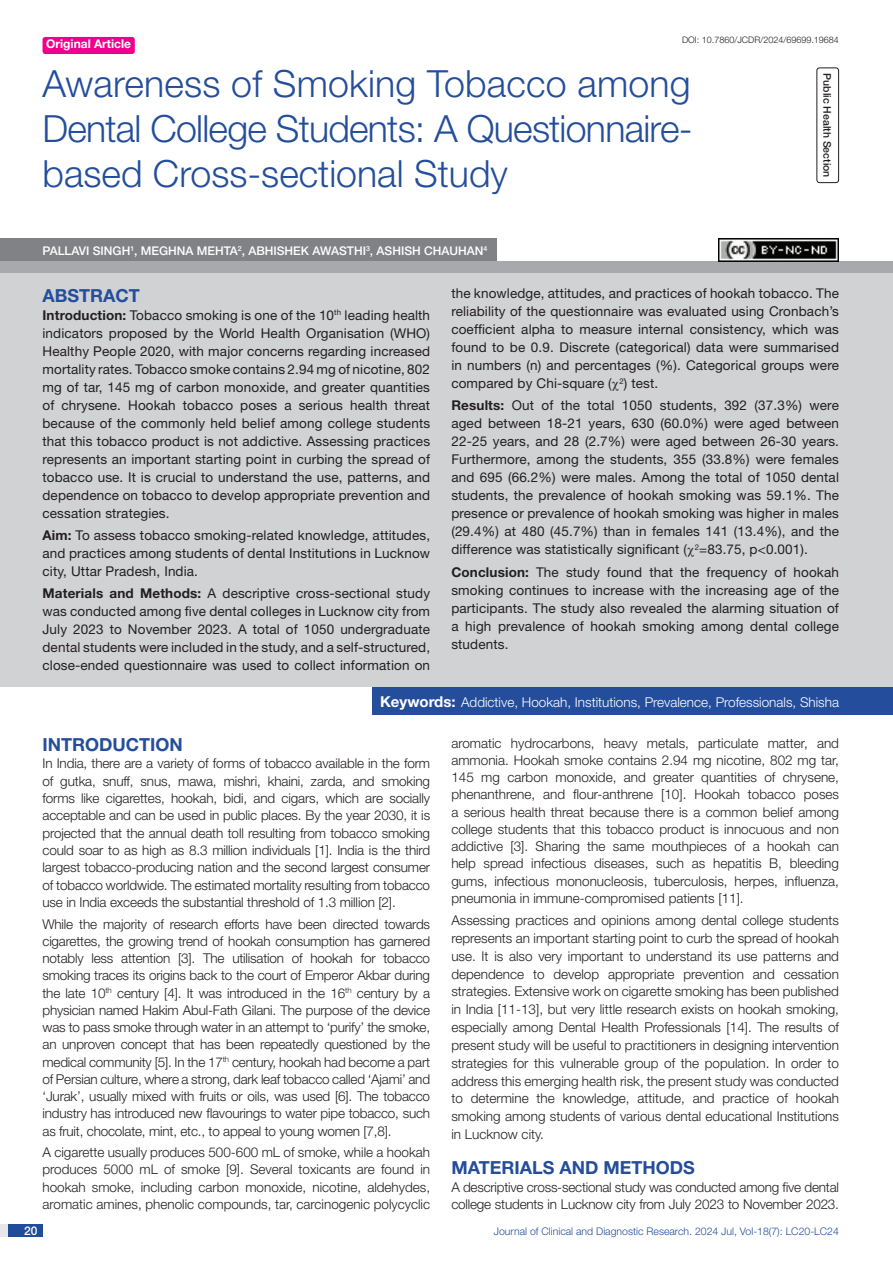
<style>
.page{position:relative;width:893px;height:1263px;background:#fff}
.page>*{position:absolute;margin:0;border:0;box-sizing:border-box;transform-origin:0 0}
.t1{font:300 37.5px/45px "Helvetica Neue";letter-spacing:-.02em;color:#244e9b;text-align:justify}
.Heading{font:700 18px "Helvetica Neue";color:#244e9b}
.Abstract_head{font:700 18px "Helvetica Neue";color:#244e9b}
.Body_text{font:300 13.5px/17.2px "Helvetica Neue";letter-spacing:-.01em;color:#231f20;text-align:justify}
.Abstract_Text{font:13.5px/18px "Helvetica Neue";letter-spacing:.01em;color:#231f20;text-align:justify}
.Key_words{font:300 13.5px "Helvetica Neue";color:#fff}
.Author{font:500 12px "Helvetica Neue";color:#fff}
.t2{font:700 12px "Helvetica Neue";color:#fff}
.t3{font:300 10.5px "Helvetica Neue";color:#244e9b}
.section{font:500 10.5px "Helvetica Neue";color:#231f20}
.DOI{font:300 9px "Helvetica Neue";color:#231f20}
.s1{font-weight:700}
.s2{font-weight:700;font-size:15px}
</style>
<div class="page">
<div style="left:0;top:1224px;width:43px;height:13px;background:#e6e7e9"></div>
<div style="left:8px;top:1224px;width:35px;height:13px;background:#214c99"></div>
<div style="left:43px;top:37px;width:92px;height:17px;background:#ed028c;border-radius:3px"></div>
<div style="left:816px;top:67px;width:23px;height:116px;border:1px solid #231f20;border-radius:3px"></div>
<div style="left:0;top:261px;width:893px;height:12px;background:#a8a9ad"></div>
<div style="left:0;top:238px;width:497px;height:23px;background:#808285"></div>
<div style="left:0;top:273px;width:893px;height:414px;background:#d1d2d4"></div>
<div style="left:372px;top:687px;width:521px;height:28px;background:#244e9b"></div>
<img style="left:719px;top:239px;width:120px;height:22px">
<p class="t2" style="left:46px;top:37px;width:87px">Original Article</p>
<p class="DOI" style="left:682px;top:35px;width:158px">DOI: 10.7860/JCDR/2024/69699.19684</p>
<p class="t1" style="left:43px;top:60px;width:652px">Awareness of Smoking Tobacco among Dental College Students: A Questionnaire&shy;based Cross-sectional Study</p>
<p class="Author" style="left:43px;top:243px;width:343px">PALLAVI SINGH <sup>1</sup>, MEGHNA MEHTA<sup>2</sup>, ABHISH EK AWASTHI<sup>3</sup>, ASH</p>
<p class="Author" style="left:401px;top:243px;width:88px">ISH CHAUHAN<sup>4</sup></p>
<p class="section" style="left:834px;top:73px;width:106px;rotate:90deg">PUBLIC HEALTH SECTION</p>
<p class="Abstract_head" style="left:43px;top:284px;width:99px">ABSTRACT</p>
<p class="Abstract_Text" style="left:43px;top:306px;width:389px"><span class="s1">Introduction:</span> Tobacco smoking is one of the 10<sup>th</sup> leading health indicators proposed by the World Health Organisation (WHO)<br>Healthy People 2020, with major concerns regarding increased mortality rates. Tobacco smoke contains 2.94 mg of nicotine, 802 mg of tar, 145 mg of carbon monoxide, and greater quantities of chrysene. Hookah tobacco poses a serious health threat because of the commonly held belief among college students that this tobacco product is not addictive. Assessing practices represents an important starting point in curbing the spread of tobacco use. It is crucial to understand the use, patterns, and dependence on tobacco to develop appropriate prevention and cessation strategies.</p>
<p class="Abstract_Text" style="left:43px;top:526px;width:389px"><span class="s1">Aim:</span> To assess tobacco smoking-related knowledge, attitudes, and practices among students of dental Institutions in Lucknow city, Uttar Pradesh, India.</p>
<p class="Abstract_Text" style="left:43px;top:584px;width:389px"><span class="s1">Materials and Methods:</span> A descriptive cross-sectional study was conducted among five dental colleges in Lucknow city from July 2023 to November 2023. A total of 1050 undergraduate dental students were included in the study, and a self-structured, close-ended questionnaire was used to collect information on</p>
<p class="Abstract_Text" style="left:451px;top:284px;width:389px">the knowledge, attitudes, and practices of hookah tobacco. The reliability of the questionnaire was evaluated using Cronbach’s coefficient alpha to measure internal consistency, which was found to be 0.9. Discrete (categorical) data were summarised in numbers (n) and percentages (%). Categorical groups were compared by Chi-square ( <sup>2</sup>) test.</p>
<p class="Abstract_Text" style="left:451px;top:396px;width:389px"><span class="s1">Results:</span> Out of the total 1050 students, 392 (37.3%) were aged between 18-21 years, 630 (60.0%) were aged between 22-25 years, and 28 (2.7%) were aged between 26-30 years.<br>Furthermore, among the students, 355 (33.8%) were females and 695 (66.2%) were males. Among the total of 1050 dental students, the prevalence of hookah smoking was 59.1%. The presence or prevalence of hookah smoking was higher in males (29.4%) at 480 (45.7%) than in females 141 (13.4%), and the difference was statistically significant ( <sup>2</sup>=83.75, p&lt;0.001).</p>
<p class="Abstract_Text" style="left:451px;top:563px;width:389px"><span class="s1">Conclusion:</span> The study found that the frequency of hookah smoking continues to increase with the increasing age of the participants. The study also revealed the alarming situation of a high prevalence of hookah smoking among dental college students.</p>
<p class="Key_words" style="left:380px;top:694px;width:460px"><span class="s2">Keywords:</span> Addictive, Hookah, Institutions, Prevalence, Professionals, Shisha</p>
<p class="Heading" style="left:43px;top:733px;width:142px">INTRODUCTION</p>
<p class="Body_text" style="left:43px;top:754px;width:389px">In India, there are a variety of forms of tobacco available in the form of gutka, snuff, snus, mawa, mishri, khaini, zarda, and smoking forms like cigarettes, hookah, bidi, and cigars, which are socially acceptable and can be used in public places. By the year 2030, it is projected that the annual death toll resulting from tobacco smoking could soar to as high as 8.3 million individuals [1]. India is the third largest tobacco-producing nation and the second largest consumer of tobacco worldwide. The estimated mortality resulting from tobacco use in India exceeds the substantial threshold of 1.3 million [2].</p>
<p class="Body_text" style="left:43px;top:915px;width:389px">While the majority of research efforts have been directed towards cigarettes, the growing trend of hookah consumption has garnered notably less attention [3]. The utilisation of hookah for tobacco smoking traces its origins back to the court of Emperor Akbar during the late 10<sup>th</sup> century [4]. It was introduced in the 16<sup>th</sup> century by a physician named Hakim Abul-Fath Gilani. The purpose of the device was to pass smoke through water in an attempt to ‘purify’ the smoke, an unproven concept that has been repeatedly questioned by the medical community [5]. In the 17<sup>th</sup> century, hookah had become a part of Persian culture, where a strong, dark leaf tobacco called ‘Ajami’ and ‘Jurak’, usually mixed with fruits or oils, was used [6]. The tobacco industry has introduced new flavourings to water pipe tobacco, such as fruit, chocolate, mint, etc., to appeal to young women [7,8].</p>
<p class="Body_text" style="left:43px;top:1143px;width:389px">A cigarette usually produces 500-600 mL of smoke, while a hookah produces 5000 mL of smoke [9]. Several toxicants are found in hookah smoke, including carbon monoxide, nicotine, aldehydes, aromatic amines, phenolic compounds, tar, carcinogenic polycyclic</p>
<p class="Body_text" style="left:451px;top:734px;width:389px">aromatic hydrocarbons, heavy metals, particulate matter, and ammonia. Hookah smoke contains 2.94 mg nicotine, 802 mg tar, 145 mg carbon monoxide, and greater quantities of chrysene, phenanthrene, and flour-anthrene [10]. Hookah tobacco poses a serious health threat because there is a common belief among college students that this tobacco product is innocuous and non addictive [3]. Sharing the same mouthpieces of a hookah can help spread infectious diseases, such as hepatitis B, bleeding gums, infectious mononucleosis, tuberculosis, herpes, influenza, pneumonia in immune-compromised patients [11].</p>
<p class="Body_text" style="left:451px;top:911px;width:389px;line-height:17.9px">Assessing practices and opinions among dental college students represents an important starting point to curb the spread of hookah use. It is also very important to understand its use patterns and dependence to develop appropriate prevention and cessation strategies. Extensive work on cigarette smoking has been published in India [11-13], but very little research exists on hookah smoking, especially among Dental Health Professionals [14]. The results of present study will be useful to practitioners in designing intervention strategies for this vulnerable group of the population. In order to address this emerging health risk, the present study was conducted to determine the knowledge, attitude, and practice of hookah smoking among students of various dental educational Institutions in Lucknow city.</p>
<p class="Heading" style="left:451px;top:1157px;width:245px">MATERIALS AND METHODS</p>
<p class="Body_text" style="left:451px;top:1178px;width:389px">A descriptive cross-sectional study was conducted among five dental college students in Lucknow city from July 2023 to November 2023.</p>
<p class="Author" style="left:24px;top:1223px;width:15px">20</p>
<p class="t3" style="left:494px;top:1225px;width:347px">Journal of Clinical and Diagnostic Research. 2024 Jul, Vol-18(7): LC20-LC24</p>
</div>
